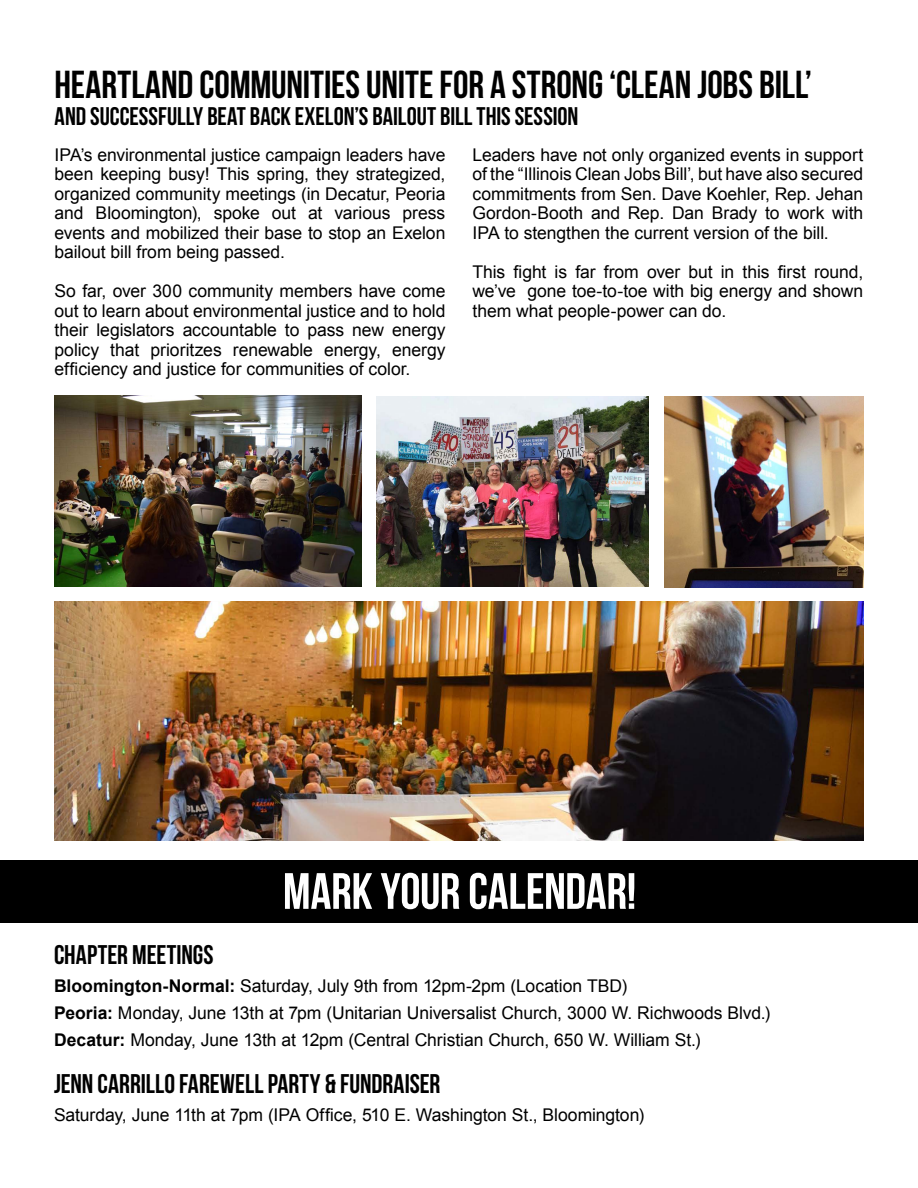
<style>
.page{position:relative;width:918px;height:1188px;background:#fff}
.page>*{position:absolute;margin:0;border:0;box-sizing:border-box;transform-origin:0 0}
.t1{font:51px "Bebas Neue";letter-spacing:-.005em;color:#fff}
.Text_1{font:39px "Bebas Neue";color:#000}
.t2{font:27px "Bebas Neue";color:#000}
.Text_1-2{font:25.5px "Bebas Neue";color:#000}
.t3{font:17.55px/19.5px "Arial";letter-spacing:-.005em;color:#000;text-align:justify}
.s1{font-weight:700}
</style>
<div class="page">
<div style="left:0;top:860px;width:918px;height:63px;background:#000"></div>
<img style="left:664px;top:396px;width:200px;height:192px">
<img style="left:377px;top:396px;width:272px;height:191px">
<img style="left:54px;top:396px;width:308px;height:191px">
<img style="left:54px;top:602px;width:810px;height:238px">
<p class="Text_1" style="left:55px;top:63px;width:759px">HEARTLAND COMMUNITIES UNITE FOR A STRONG ‘CLEAN JOBS BILL’</p>
<p class="Text_1-2" style="left:55px;top:102px;width:525px">AND SUCCESSFULLY BEAT BACK EXELON’S BAILOUT BILL THIS SESSION</p>
<p class="t3" style="left:55px;top:145px;width:392px">IPA’s environmental justice campaign leaders have been keeping busy! This spring, they strategized, organized community meetings (in Decatur, Peoria and Bloomington), spoke out at various press events and mobilized their base to stop an Exelon bailout bill from being passed.</p>
<p class="t3" style="left:55px;top:282px;width:392px">So far, over 300 community members have come out to learn about environmental justice and to hold their legislators accountable to pass new energy policy that prioritzes renewable energy, energy efficiency and justice for communities of color.</p>
<p class="t3" style="left:472px;top:145px;width:392px">Leaders have not only organized events in support of the “Illinois Clean Jobs Bill’, but have also secured commitments from Sen. Dave Koehler, Rep. Jehan Gordon-Booth and Rep. Dan Brady to work with IPA to stengthen the current version of the bill.</p>
<p class="t3" style="left:472px;top:262px;width:392px">This fight is far from over but in this first round, we’ve gone toe-to-toe with big energy and shown them what people-power can do.</p>
<p class="t1" style="left:283px;top:863px;width:355px">MARK YOUR CALENDAR!</p>
<p class="t2" style="left:54px;top:940px;width:161px">CHAPTER MEETINGS</p>
<p class="t3" style="left:54px;top:977px;width:575px"><span class="s1">Bloomington-Normal:</span> Saturday, July 9th from 12pm-2pm (Location TBD)</p>
<p class="t3" style="left:54px;top:1004px;width:718px"><span class="s1">Peoria:</span> Monday, June 13th at 7pm (Unitarian Universalist Church, 3000 W. Richwoods Blvd.)</p>
<p class="t3" style="left:54px;top:1031px;width:648px"><span class="s1">Decatur:</span> Monday, June 13th at 12pm (Central Christian Church, 650 W. William St.)</p>
<p class="t2" style="left:54px;top:1069px;width:388px">JENN CARRILLO FAREWELL PARTY &amp; FUNDRAISER</p>
<p class="t3" style="left:54px;top:1106px;width:592px">Saturday, June 11th at 7pm (IPA Office, 510 E. Washington St., Bloomington)</p>
</div>
